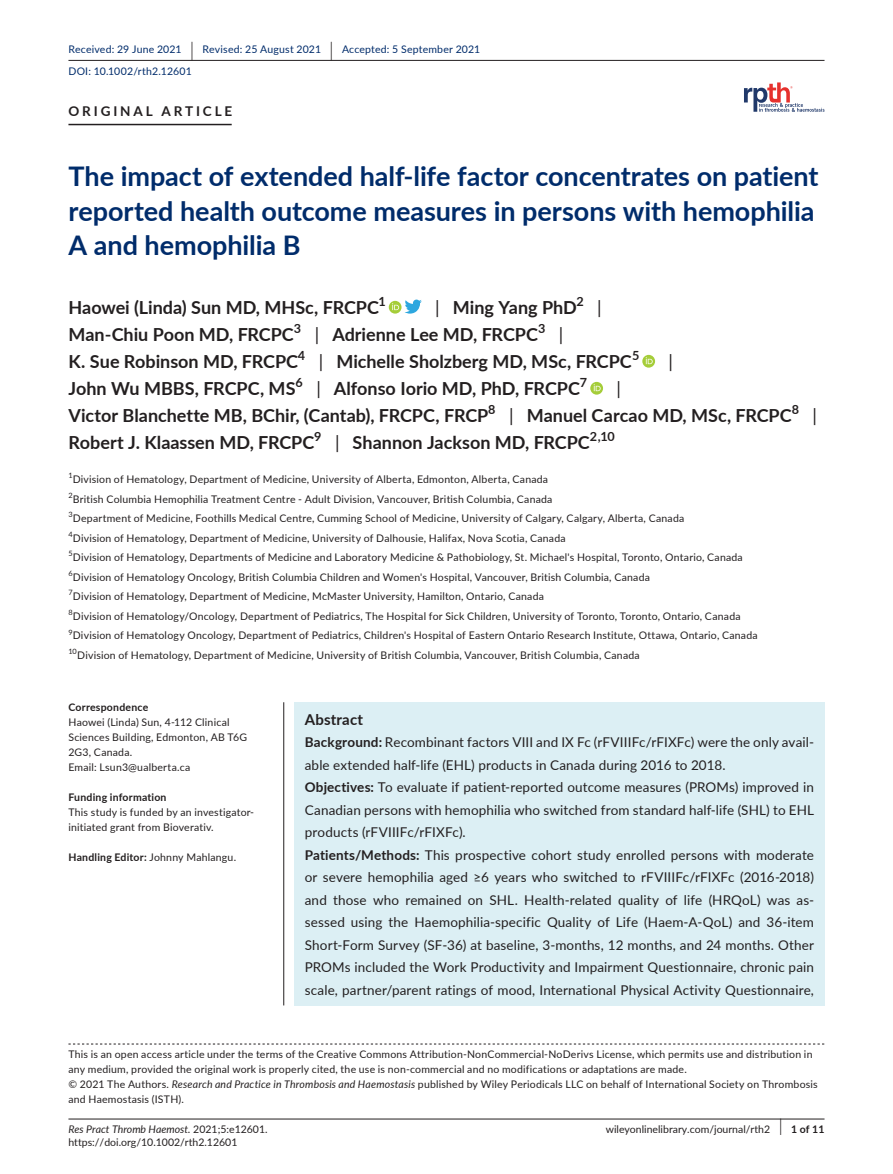
<style>
.page{position:relative;width:893px;height:1174px;background:#fff}
.page>*{position:absolute;margin:0;border:0;box-sizing:border-box;transform-origin:0 0}
.t1{font:700 27px/34.5px "Lato";color:#002c6b}
.t2{font:700 18px "Lato";color:#231f20}
.t3{font:18px "Lato";color:#231f20}
.t4{font:700 15px "Lato";letter-spacing:.015em;color:#231f20}
.t5{font:13.5px/22.5px "Lato";letter-spacing:.01em;color:#231f20}
.t6{font:700 13.5px "Lato";letter-spacing:.215em;color:#231f20}
.t7{font:700 12.6px "Lato";color:#231f20}
.t8{font:10.5px/15px "Lato";letter-spacing:.02em;color:#231f20}
.t9{font:10.5px/21.8px "Lato";letter-spacing:.015em;color:#002c6b}
.t10{font:10.5px "Lato";color:#231f20}
.t11{font:700 10.5px "Lato";letter-spacing:.02em;color:#231f20}
.t12{font:italic 10.5px "Lato";color:#231f20}
.t13{font:7.35px "Lato";color:#231f20}
.s1{font-size:19.65px;color:#231f20}
.s2{font-weight:400}
.s3{font-weight:700}
.s4{font-style:italic}
.s5{font-style:normal}
.s6{font-weight:400;font-size:17.4px}
</style>
<div class="page">
<hr style="left:68px;top:1118px;width:756px;height:1px;background:#231f20">
<svg style="left:744px;top:82px;width:80px;height:30px"></svg>
<hr style="left:68px;top:60px;width:756px;height:1px;background:#231f20">
<hr style="left:68px;top:124px;width:164px;height:1px;background:#231f20">
<div style="left:389px;top:301px;width:12px;height:12px;background:#a5cd39;border-radius:50%"></div>
<svg style="left:392px;top:299px;width:30px;height:14px"></svg>
<svg style="left:642px;top:355px;width:13px;height:12px"></svg>
<svg style="left:646px;top:357px;width:7px;height:7px"></svg>
<svg style="left:590px;top:382px;width:13px;height:12px"></svg>
<svg style="left:594px;top:384px;width:7px;height:7px"></svg>
<svg style="left:68px;top:1043px;width:756px;height:1px"></svg>
<div style="left:294px;top:702px;width:530px;height:303px;background:#dceff4"></div>
<hr style="left:283px;top:702px;width:1px;height:303px;background:#231f20">
<p class="t9" style="left:68px;top:38px;width:413px">Received: 29 June 2021 <span class="s1">|</span> Revised: 25 August 2021 <span class="s1">|</span> Accepted: 5 September 2021<br>DOI: 10.1002/rth2.12601</p>
<p class="t6" style="left:68px;top:101px;width:165px">ORIGINAL ARTICLE</p>
<h1 class="t1" style="left:68px;top:158px;width:751px">The impact of extended half-life factor concentrates on patient reported health outcome measures in persons with hemophilia<br>A and hemophilia B</h1>
<h2 class="t2" style="left:68px;top:294px;width:312px">Haowei (Linda) Sun MD, MHSc, FRCPC</h2>
<p class="t7" style="left:378px;top:292px;width:9px">1</p>
<h2 class="t2" style="left:435px;top:294px;width:143px"><span class="s2">|</span> Ming Yang PhD</h2>
<p class="t7" style="left:576px;top:292px;width:9px">2</p>
<h2 class="t3" style="left:597px;top:294px;width:6px">|</h2>
<h2 class="t2" style="left:68px;top:321px;width:227px">Man-Chiu Poon MD, FRCPC</h2>
<p class="t7" style="left:294px;top:319px;width:9px">3</p>
<h2 class="t2" style="left:315px;top:321px;width:225px"><span class="s2">|</span> Adrienne Lee MD, FRCPC</h2>
<p class="t7" style="left:538px;top:319px;width:9px">3</p>
<h2 class="t3" style="left:559px;top:321px;width:6px">|</h2>
<h2 class="t2" style="left:68px;top:348px;width:231px">K. Sue Robinson MD, FRCPC</h2>
<p class="t7" style="left:298px;top:346px;width:9px">4</p>
<h2 class="t2" style="left:319px;top:348px;width:315px"><span class="s2">|</span> Michelle Sholzberg MD, MSc, FRCPC</h2>
<p class="t7" style="left:632px;top:346px;width:9px">5</p>
<h2 class="t3" style="left:669px;top:348px;width:6px">|</h2>
<h2 class="t2" style="left:68px;top:375px;width:229px">John Wu MBBS, FRCPC, MS</h2>
<p class="t7" style="left:296px;top:373px;width:9px">6</p>
<h2 class="t2" style="left:316px;top:375px;width:265px"><span class="s2">|</span> Alfonso Iorio MD, PhD, FRCPC</h2>
<p class="t7" style="left:580px;top:373px;width:9px">7</p>
<h2 class="t3" style="left:616px;top:375px;width:6px">|</h2>
<h2 class="t2" style="left:68px;top:402px;width:421px">Victor Blanchette MB, BChir, (Cantab), FRCPC, FRCP</h2>
<p class="t7" style="left:488px;top:400px;width:9px">8</p>
<h2 class="t2" style="left:509px;top:402px;width:284px"><span class="s2">|</span> Manuel Carcao MD, MSc, FRCPC</h2>
<p class="t7" style="left:792px;top:400px;width:9px">8</p>
<h2 class="t3" style="left:813px;top:402px;width:6px">|</h2>
<h2 class="t2" style="left:68px;top:429px;width:247px">Robert J. Klaassen MD, FRCPC</h2>
<p class="t7" style="left:314px;top:427px;width:9px">9</p>
<h2 class="t2" style="left:335px;top:429px;width:256px"><span class="s2">|</span> Shannon Jackson MD, FRCPC</h2>
<p class="t7" style="left:590px;top:427px;width:26px">2,10</p>
<p class="t13" style="left:68px;top:470px;width:6px">1</p>
<p class="t8" style="left:73px;top:471px;width:477px">Division of Hematology, Department of Medicine, University of Alberta, Edmonton, Alberta, Canada</p>
<p class="t13" style="left:68px;top:490px;width:6px">2</p>
<p class="t8" style="left:73px;top:491px;width:481px">British Columbia Hemophilia Treatment Centre - Adult Division, Vancouver, British Columbia, Canada</p>
<p class="t13" style="left:68px;top:509px;width:6px">3</p>
<p class="t8" style="left:73px;top:510px;width:613px">Department of Medicine, Foothills Medical Centre, Cumming School of Medicine, University of Calgary, Calgary, Alberta, Canada</p>
<p class="t13" style="left:68px;top:529px;width:6px">4</p>
<p class="t8" style="left:73px;top:530px;width:494px">Division of Hematology, Department of Medicine, University of Dalhousie, Halifax, Nova Scotia, Canada</p>
<p class="t13" style="left:68px;top:548px;width:6px">5</p>
<p class="t8" style="left:73px;top:549px;width:671px">Division of Hematology, Departments of Medicine and Laboratory Medicine &amp; Pathobiology, St. Michael's Hospital, Toronto, Ontario, Canada</p>
<p class="t13" style="left:68px;top:568px;width:6px">6</p>
<p class="t8" style="left:73px;top:569px;width:579px">Division of Hematology Oncology, British Columbia Children and Women's Hospital, Vancouver, British Columbia, Canada</p>
<p class="t13" style="left:68px;top:587px;width:6px">7</p>
<p class="t8" style="left:73px;top:588px;width:473px">Division of Hematology, Department of Medicine, McMaster University, Hamilton, Ontario, Canada</p>
<p class="t13" style="left:68px;top:607px;width:6px">8</p>
<p class="t8" style="left:73px;top:608px;width:669px">Division of Hematology/Oncology, Department of Pediatrics, The Hospital for Sick Children, University of Toronto, Toronto, Ontario, Canada</p>
<p class="t13" style="left:68px;top:626px;width:6px">9</p>
<p class="t8" style="left:73px;top:627px;width:686px">Division of Hematology Oncology, Department of Pediatrics, Children's Hospital of Eastern Ontario Research Institute, Ottawa, Ontario, Canada</p>
<p class="t13" style="left:68px;top:646px;width:10px">10</p>
<p class="t8" style="left:77px;top:647px;width:564px">Division of Hematology, Department of Medicine, University of British Columbia, Vancouver, British Columbia, Canada</p>
<p class="t11" style="left:68px;top:699px;width:81px">Correspondence</p>
<p class="t8" style="left:68px;top:714px;width:180px">Haowei (Linda) Sun, 4-112 Clinical<br>Sciences Building, Edmonton, AB T6G<br>2G3, Canada.<br>Email: Lsun3@ualberta.ca</p>
<p class="t11" style="left:68px;top:789px;width:100px">Funding information</p>
<p class="t8" style="left:68px;top:804px;width:187px">This study is funded by an investigator&shy;initiated grant from Bioverativ.</p>
<p class="t11" style="left:68px;top:849px;width:169px">Handling Editor: <span class="s2">Johnny Mahlangu.</span></p>
<h3 class="t4" style="left:305px;top:708px;width:60px">Abstract</h3>
<p class="t5" style="left:305px;top:730px;width:511px"><span class="s3">Background:</span> Recombinant factors VIII and IX Fc (rFVIIIFc/rFIXFc) were the only avail&shy;able extended half-life (EHL) products in Canada during 2016 to 2018.<br><span class="s3">Objectives:</span> To evaluate if patient-reported outcome measures (PROMs) improved in Canadian persons with hemophilia who switched from standard half-life (SHL) to EHL products (rFVIIIFc/rFIXFc).<br><span class="s3">Patients/Methods:</span> This prospective cohort study enrolled persons with moderate or severe hemophilia aged ≥6 years who switched to rFVIIIFc/rFIXFc (2016-2018) and those who remained on SHL. Health-related quality of life (HRQoL) was as&shy;sessed using the Haemophilia-specific Quality of Life (Haem-A-QoL) and 36-item Short-Form Survey (SF-36) at baseline, 3-months, 12 months, and 24 months. Other PROMs included the Work Productivity and Impairment Questionnaire, chronic pain scale, partner/parent ratings of mood, International Physical Activity Questionnaire,</p>
<p class="t8" style="left:68px;top:1046px;width:751px">This is an open access article under the terms of the Creative Commons Attribution-NonCommercial-NoDerivs License, which permits use and distribution in any medium, provided the original work is properly cited, the use is non-commercial and no modifications or adaptations are made.<br>© 2021 The Authors. <span class="s4">Research and Practice in Thrombosis and Haemostasis</span> published by Wiley Periodicals LLC on behalf of International Society on Thrombosis and Haemostasis (ISTH).</p>
<p class="t12" style="left:68px;top:1121px;width:201px">Res Pract Thromb Haemost. <span class="s5">2021;5:e12601.</span></p>
<p class="t11" style="left:779px;top:1121px;width:46px"><span class="s6">|</span> 1 of 11</p>
<p class="t10" style="left:68px;top:1135px;width:170px">https://doi.org/10.1002/rth2.12601</p>
<p class="t10" style="left:606px;top:1121px;width:166px">wileyonlinelibrary.com/journal/rth2</p>
</div>
